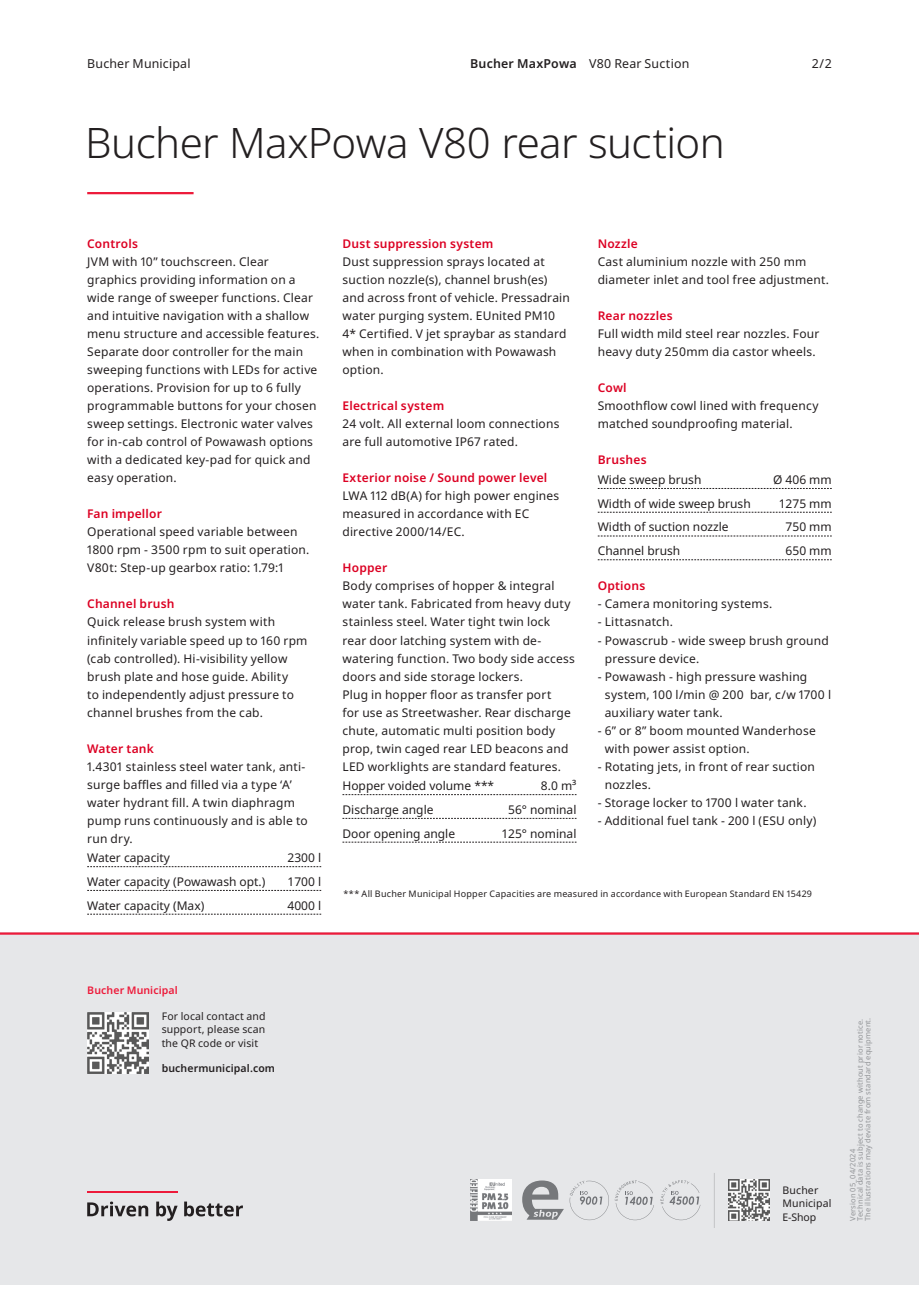
<style>
.page{position:relative;width:919px;height:1289px;background:#fff}
.page>*{position:absolute;margin:0;border:0;box-sizing:border-box;transform-origin:0 0}
.Title_28_30pt{font:300 42px "Noto Sans";letter-spacing:-.015em;color:#231f20}
.Header_left_8_25_12pt{font:12.3px "Noto Sans";letter-spacing:.015em;color:#231f20}
.Header_right_8_25_12pt{font:12.3px "Noto Sans";color:#231f20}
.Copy_small_8_12pt_left{font:12px/18px "Noto Sans";letter-spacing:.015em;color:#231f20}
.table_lines{font:12px "Noto Sans";color:#231f20}
.Subtitle_small_8_12pt{font:600 12px "Noto Sans";letter-spacing:.015em;color:#dc0023}
.Subtitle_small_8_12pt-2{font:12px/18px "Noto Sans";letter-spacing:.015em;color:#231f20}
.Copy_small_8_12pt_left-2{font:600 12px "Noto Sans";letter-spacing:.015em;color:#dc0023}
.Text_7_9pt{font:10.5px/13.5px "Noto Sans";letter-spacing:.01em;color:#231f20}
.Text_7_9pt-2{font:600 10.5px "Noto Sans";letter-spacing:.01em;color:#231f20}
.contact_info_header_7_9{font:600 10.5px "Noto Sans";letter-spacing:.01em;color:#ed1a3a}
.Copy_small_8_12pt_left-3{font:9px "Noto Sans";letter-spacing:.025em;color:#231f20}
.Text_5_5_disclaimer_only{font:7.5px "Noto Sans";letter-spacing:.02em;color:#939598}
.s1{font-weight:600}
</style>
<div class="page">
<div style="left:0;top:932px;width:918px;height:352px;background:#e6e7e9"></div>
<hr style="left:87px;top:192px;width:106px;height:2px;background:#ed1a3a">
<hr style="left:0;top:932px;width:918px;height:2px;background:#ed1a3a">
<img style="left:728px;top:1179px;width:41px;height:41px">
<img style="left:470px;top:1179px;width:41px;height:41px">
<svg style="left:522px;top:1180px;width:132px;height:40px"></svg>
<svg style="left:660px;top:1180px;width:40px;height:40px"></svg>
<hr style="left:713px;top:1172px;width:2px;height:55px;background:#c7c8ca">
<svg style="left:87px;top:1201px;width:61px;height:15px"></svg>
<svg style="left:156px;top:1201px;width:22px;height:19px"></svg>
<svg style="left:184px;top:1201px;width:59px;height:15px"></svg>
<hr style="left:87px;top:1190px;width:91px;height:2px;background:#ed1a3a">
<svg style="left:87px;top:866px;width:234px;height:1px"></svg>
<svg style="left:87px;top:890px;width:234px;height:1px"></svg>
<svg style="left:87px;top:913px;width:234px;height:1px"></svg>
<svg style="left:342px;top:794px;width:234px;height:1px"></svg>
<svg style="left:342px;top:818px;width:234px;height:1px"></svg>
<svg style="left:342px;top:841px;width:234px;height:1px"></svg>
<svg style="left:597px;top:488px;width:234px;height:1px"></svg>
<svg style="left:597px;top:512px;width:234px;height:1px"></svg>
<svg style="left:597px;top:535px;width:234px;height:1px"></svg>
<svg style="left:597px;top:559px;width:234px;height:1px"></svg>
<img style="left:87px;top:1012px;width:61px;height:61px">
<p class="Header_left_8_25_12pt" style="left:87px;top:55px;width:105px">Bucher Municipal</p>
<p class="Header_right_8_25_12pt" style="left:811px;top:55px;width:21px">2/2</p>
<p class="Header_left_8_25_12pt" style="left:470px;top:55px;width:221px"><span class="s1">Bucher MaxPowa</span> V80 Rear Suction</p>
<p class="Title_28_30pt" style="left:85px;top:113px;width:641px">Bucher MaxPowa V80 rear suction</p>
<p class="Subtitle_small_8_12pt" style="left:87px;top:235px;width:52px">Controls</p>
<p class="Copy_small_8_12pt_left" style="left:87px;top:253px;width:233px">JVM with 10” touchscreen. Clear graphics providing information on a wide range of sweeper functions. Clear and intuitive navigation with a shallow menu structure and accessible features.<br>Separate door controller for the main sweeping functions with LEDs for active operations. Provision for up to 6 fully programmable buttons for your chosen sweep settings. Electronic water valves for in-cab control of Powawash options with a dedicated key-pad for quick and easy operation.</p>
<p class="Subtitle_small_8_12pt" style="left:87px;top:505px;width:76px">Fan impellor</p>
<p class="Copy_small_8_12pt_left" style="left:87px;top:523px;width:224px">Operational speed variable between<br>1800 rpm - 3500 rpm to suit operation.</p>
<p class="Copy_small_8_12pt_left" style="left:87px;top:559px;width:198px">V80t: Step-up gearbox ratio: 1.79:1</p>
<p class="Subtitle_small_8_12pt" style="left:87px;top:595px;width:89px">Channel brush</p>
<p class="Copy_small_8_12pt_left" style="left:87px;top:613px;width:222px">Quick release brush system with infinitely variable speed up to 160 rpm (cab controlled). Hi-visibility yellow brush plate and hose guide. Ability<br>to independently adjust pressure to channel brushes from the cab.</p>
<p class="Copy_small_8_12pt_left-2" style="left:87px;top:739px;width:68px">Water tank</p>
<p class="Copy_small_8_12pt_left" style="left:87px;top:757px;width:222px">1.4301 stainless steel water tank, anti&shy;surge baffles and filled via a type ‘A’ water hydrant fill. A twin diaphragm pump runs continuously and is able to run dry.</p>
<p class="table_lines" style="left:87px;top:849px;width:84px">Water capacity</p>
<p class="table_lines" style="left:287px;top:849px;width:35px">2300 l</p>
<p class="table_lines" style="left:87px;top:873px;width:180px">Water capacity (Powawash opt.)</p>
<p class="table_lines" style="left:287px;top:873px;width:35px">1700 l</p>
<p class="table_lines" style="left:87px;top:896px;width:119px">Water capacity (Max)</p>
<p class="table_lines" style="left:287px;top:896px;width:35px">4000 l</p>
<p class="Subtitle_small_8_12pt" style="left:342px;top:235px;width:152px">Dust suppression system</p>
<p class="Copy_small_8_12pt_left" style="left:342px;top:253px;width:229px">Dust suppression sprays located at suction nozzle(s), channel brush(es) and across front of vehicle. Pressadrain water purging system. EUnited PM10<br>4* Certified. V jet spraybar as standard when in combination with Powawash option.</p>
<p class="Copy_small_8_12pt_left-2" style="left:342px;top:397px;width:103px">Electrical system</p>
<p class="Copy_small_8_12pt_left" style="left:342px;top:415px;width:218px">24 volt. All external loom connections are full automotive IP67 rated.</p>
<p class="Subtitle_small_8_12pt" style="left:342px;top:469px;width:206px">Exterior noise / Sound power level</p>
<p class="Copy_small_8_12pt_left" style="left:342px;top:487px;width:218px">LWA 112 dB(A) for high power engines measured in accordance with EC directive 2000/14/EC.</p>
<p class="Subtitle_small_8_12pt" style="left:342px;top:559px;width:46px">Hopper</p>
<p class="Copy_small_8_12pt_left" style="left:342px;top:577px;width:234px">Body comprises of hopper &amp; integral water tank. Fabricated from heavy duty stainless steel. Water tight twin lock rear door latching system with de&shy;watering function. Two body side access doors and side storage lockers.</p>
<p class="Copy_small_8_12pt_left" style="left:342px;top:685px;width:230px">Plug in hopper floor as transfer port for use as Streetwasher. Rear discharge chute, automatic multi position body prop, twin caged rear LED beacons and LED worklights are standard features.</p>
<p class="table_lines" style="left:342px;top:777px;width:153px">Hopper voided volume ***</p>
<p class="table_lines" style="left:541px;top:777px;width:37px">8.0 m³</p>
<p class="table_lines" style="left:342px;top:801px;width:93px">Discharge angle</p>
<p class="table_lines" style="left:508px;top:801px;width:70px">56° nominal</p>
<p class="table_lines" style="left:342px;top:824px;width:114px">Door opening angle</p>
<p class="table_lines" style="left:501px;top:824px;width:77px">125° nominal</p>
<p class="Subtitle_small_8_12pt" style="left:597px;top:235px;width:41px">Nozzle</p>
<p class="Copy_small_8_12pt_left" style="left:597px;top:253px;width:233px">Cast aluminium nozzle with 250 mm diameter inlet and tool free adjustment.</p>
<p class="Subtitle_small_8_12pt" style="left:597px;top:307px;width:76px">Rear nozzles</p>
<p class="Subtitle_small_8_12pt-2" style="left:597px;top:325px;width:223px">Full width mild steel rear nozzles. Four heavy duty 250mm dia castor wheels.</p>
<p class="Subtitle_small_8_12pt" style="left:597px;top:379px;width:30px">Cowl</p>
<p class="Copy_small_8_12pt_left" style="left:597px;top:397px;width:222px">Smoothflow cowl lined with frequency matched soundproofing material.</p>
<p class="Subtitle_small_8_12pt" style="left:597px;top:451px;width:50px">Brushes</p>
<p class="table_lines" style="left:597px;top:471px;width:105px">Wide sweep brush</p>
<p class="table_lines" style="left:773px;top:471px;width:60px">Ø 406 mm</p>
<p class="table_lines" style="left:597px;top:495px;width:154px">Width of wide sweep brush</p>
<p class="table_lines" style="left:778px;top:495px;width:55px">1275 mm</p>
<p class="table_lines" style="left:597px;top:518px;width:132px">Width of suction nozzle</p>
<p class="table_lines" style="left:785px;top:518px;width:48px">750 mm</p>
<p class="table_lines" style="left:597px;top:542px;width:84px">Channel brush</p>
<p class="table_lines" style="left:785px;top:542px;width:48px">650 mm</p>
<p class="Subtitle_small_8_12pt" style="left:597px;top:577px;width:49px">Options</p>
<p class="Copy_small_8_12pt_left" style="left:597px;top:595px;width:176px">- Camera monitoring systems.</p>
<p class="Copy_small_8_12pt_left" style="left:597px;top:613px;width:77px">- Littasnatch.</p>
<p class="Copy_small_8_12pt_left" style="left:604px;top:631px;width:225px;text-indent:-7px">- Powascrub - wide sweep brush ground pressure device.</p>
<p class="Copy_small_8_12pt_left" style="left:604px;top:667px;width:228px;text-indent:-7px">- Powawash - high pressure washing system, 100 l/min @ 200 bar, c/w 1700 l auxiliary water tank.</p>
<p class="Copy_small_8_12pt_left" style="left:604px;top:721px;width:212px;text-indent:-7px">- 6” or 8” boom mounted Wanderhose with power assist option.</p>
<p class="Copy_small_8_12pt_left" style="left:604px;top:757px;width:212px;text-indent:-7px">- Rotating jets, in front of rear suction nozzles.</p>
<p class="Copy_small_8_12pt_left" style="left:597px;top:793px;width:210px">- Storage locker to 1700 l water tank.</p>
<p class="Copy_small_8_12pt_left" style="left:597px;top:811px;width:220px">- Additional fuel tank - 200 l (ESU only)</p>
<p class="Copy_small_8_12pt_left-3" style="left:343px;top:887px;width:470px">*** All Bucher Municipal Hopper Capacities are measured in accordance with European Standard EN 15429</p>
<p class="contact_info_header_7_9" style="left:87px;top:982px;width:92px">Bucher Municipal</p>
<p class="Text_7_9pt" style="left:162px;top:1009px;width:105px;text-align:justify">For local contact and support, please scan the QR code or visit</p>
<p class="Text_7_9pt-2" style="left:162px;top:1061px;width:115px">buchermunicipal.com</p>
<p class="Text_7_9pt" style="left:782px;top:1183px;width:50px">Bucher<br>Municipal<br>E-Shop</p>
<p class="Text_5_5_disclaimer_only" style="left:854px;top:1220px;width:203px;rotate:-90deg">Technical data is subject to change without prior notice.</p>
<p class="Text_5_5_disclaimer_only" style="left:862px;top:1220px;width:205px;rotate:-90deg">The illustrations may deviate from standard equipment.</p>
<p class="Text_5_5_disclaimer_only" style="left:847px;top:1220px;width:73px;rotate:-90deg">Version 05_04/2024</p>
</div>
